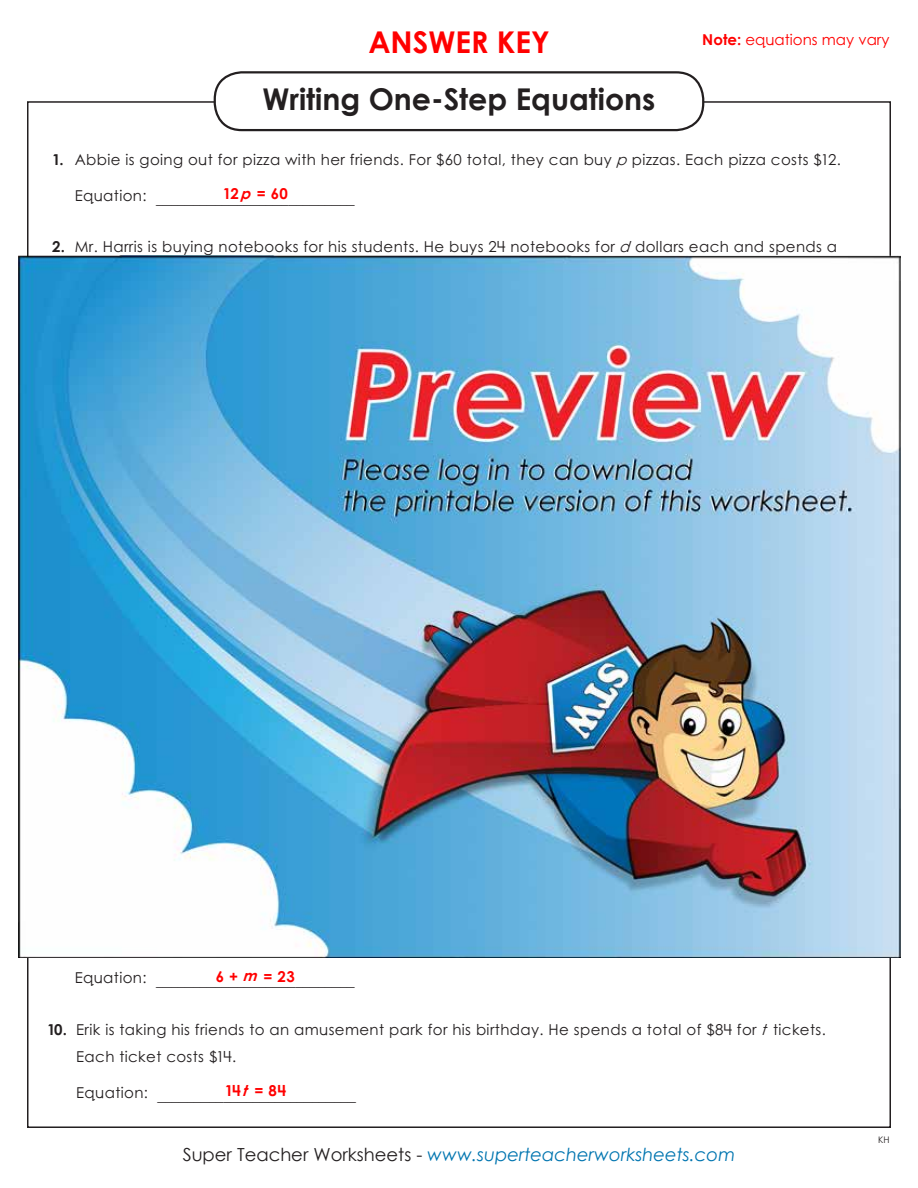
<style>
.page{position:relative;width:918px;height:1188px;background:#fff}
.page>*{position:absolute;margin:0;border:0;box-sizing:border-box;transform-origin:0 0}
.t1{font:700 30px "Century Gothic 2";color:#231f20}
.t2{font:700 30px "Century STW4";color:#f00}
.t3{font:italic 18px "Century Gothic 2";color:#0075b0}
.t4{font:15px/27px "Century STW4";letter-spacing:.025em;color:#231f20}
.t5{font:15px "Century STW4";color:#f00}
.t6{font:700 15px "Century STW4";letter-spacing:.025em;color:#f00}
.t7{font:700 15px "Century STW4";color:#231f20}
.t8{font:9px "Century Gothic 2";color:#231f20}
.s1{font-weight:700}
.s2{font-style:italic}
.s3{font-style:normal;color:#231f20}
</style>
<div class="page">
<div style="left:214px;top:71px;width:490px;height:60px;border:2px solid #231f20;border-radius:27px"></div>
<img style="left:18px;top:255px;width:882px;height:702px">
<h1 class="t2" style="left:368px;top:19px;width:183px">ANSWER KEY</h1>
<h1 class="t1" style="left:263px;top:77px;width:394px">Writing One-Step Equations</h1>
<p class="t5" style="left:702px;top:29px;width:189px"><span class="s1">Note:</span> equations may vary</p>
<p class="t7" style="left:52px;top:148px;width:13px">1.</p>
<p class="t7" style="left:52px;top:236px;width:14px">2.</p>
<p class="t4" style="left:75px;top:145px;width:768px">Abbie is going out for pizza with her friends. For $60 total, they can buy <span class="s2">p</span> pizzas. Each pizza costs $12.</p>
<p class="t4" style="left:75px;top:184px;width:281px">Equation: ___________________________</p>
<p class="t4" style="left:75px;top:233px;width:764px">Mr. Harris is buying notebooks for his students. He buys 24 notebooks for <span class="s2">d</span> dollars each and spends a</p>
<p class="t6" style="left:223px;top:182px;width:67px">12<span class="s2">p</span> = 60</p>
<p class="t7" style="left:47px;top:1018px;width:21px">10.</p>
<p class="t6" style="left:216px;top:965px;width:80px">6 + <span class="s2">m</span> = 23</p>
<p class="t4" style="left:75px;top:967px;width:281px">Equation: ___________________________</p>
<p class="t4" style="left:76px;top:1016px;width:751px">Erik is taking his friends to an amusement park for his birthday. He spends a total of $84 for <span class="s2">t</span> tickets.<br>Each ticket costs $14.</p>
<p class="t4" style="left:76px;top:1082px;width:281px">Equation: ___________________________</p>
<p class="t6" style="left:225px;top:1080px;width:62px">14 <span class="s2">t</span> = 84</p>
<p class="t3" style="left:183px;top:1142px;width:554px"><span class="s3">Super Teacher Worksheets -</span> www.superteacherworksheets.com</p>
<p class="t8" style="left:878px;top:1133px;width:13px">KH</p>
</div>
